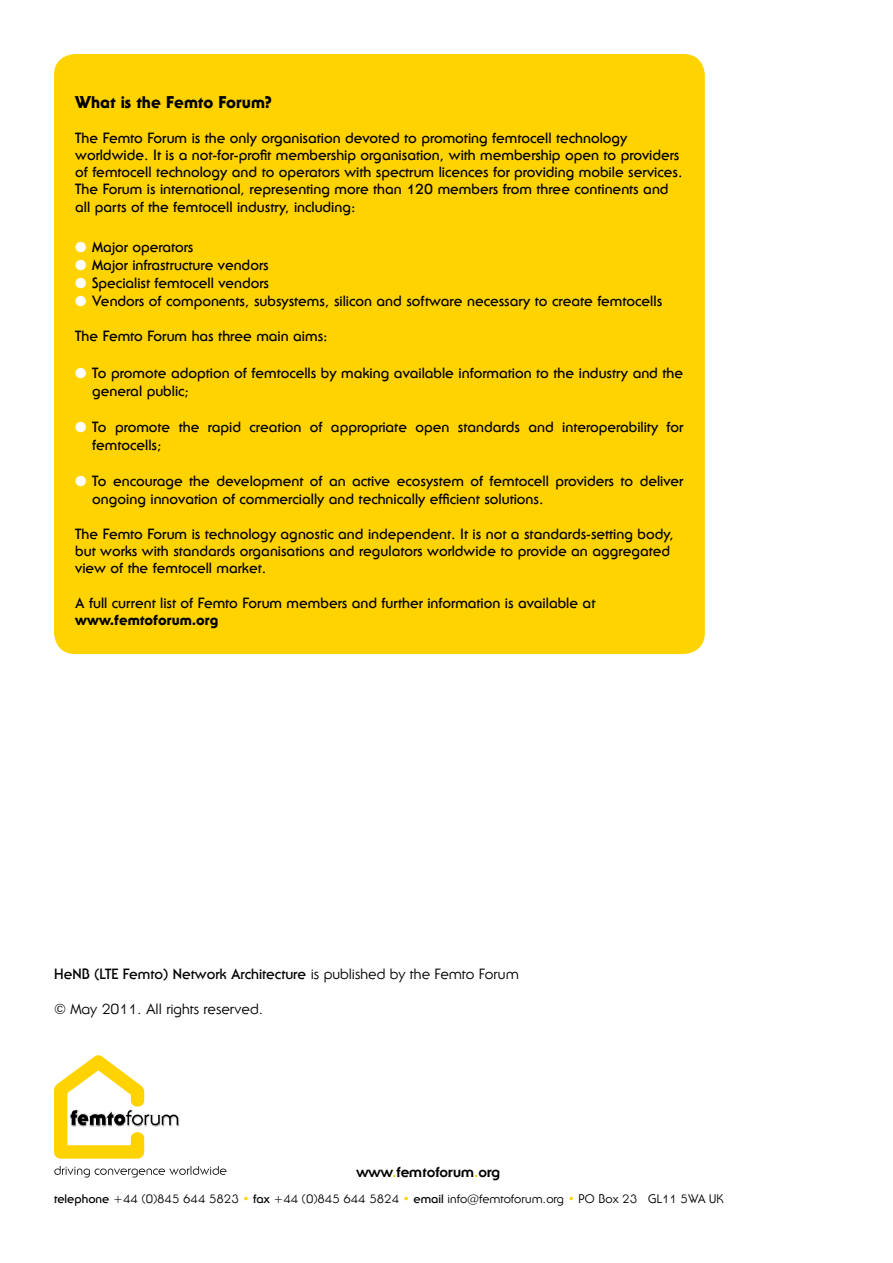
<style>
.page{position:relative;width:893px;height:1263px;background:#fff}
.page>*{position:absolute;margin:0;border:0;box-sizing:border-box;transform-origin:0 0}
.t1{font:800 16.5px "Serif Gothic IT Cby BT";color:#000}
.t2{font:700 14.4px/17.2px "Serif Gothic IT Cby BT";color:#000}
.t3{font:14.4px "Serif Gothic IT Cby BT";color:#000}
.t4{font:800 14.4px "Serif Gothic IT Cby BT";color:#000}
.t5{font:800 14.4px "Serif Gothic IT Cby BT";color:#000}
.t6{font:12px "Serif Gothic IT Cby BT";color:#000}
.s1{color:#fff}
.s2{font-weight:400}
.s3{color:#ffd300}
.s4{font-weight:700}
.s5{font-weight:700;color:#ffd300}
</style>
<div class="page">
<svg style="left:54px;top:1166px;width:173px;height:11px"></svg>
<svg style="left:54px;top:1055px;width:125px;height:104px"></svg>
<div style="left:54px;top:54px;width:651px;height:600px;background:#ffd300;border-radius:21px"></div>
<p class="t1" style="left:75px;top:92px;width:198px">What is the Femto Forum?</p>
<p class="t2" style="left:75px;top:129px;width:609px">The Femto Forum is the only organisation devoted to promoting femtocell technology worldwide. It is a not-for-profit membership organisation, with membership open to providers of femtocell technology and to operators with spectrum licences for providing mobile services.<br>The Forum is international, representing more than 120 members from three continents and all parts of the femtocell industry, including:</p>
<p class="t2" style="left:75px;top:238px;width:120px"><span class="s1">●</span> Major operators</p>
<p class="t2" style="left:75px;top:256px;width:195px"><span class="s1">●</span> Major infrastructure vendors</p>
<p class="t2" style="left:75px;top:274px;width:195px"><span class="s1">●</span> Specialist femtocell vendors</p>
<p class="t2" style="left:75px;top:292px;width:588px"><span class="s1">●</span> Vendors of components, subsystems, silicon and software necessary to create femtocells</p>
<p class="t2" style="left:75px;top:327px;width:254px">The Femto Forum has three main aims:</p>
<p class="t2" style="left:92px;top:364px;width:592px;line-height:18px;text-indent:-17px"><span class="s1">●</span> To promote adoption of femtocells by making available information to the industry and the general public;</p>
<p class="t2" style="left:92px;top:418px;width:592px;line-height:18px;text-indent:-17px"><span class="s1">●</span> To promote the rapid creation of appropriate open standards and interoperability for femtocells;</p>
<p class="t2" style="left:92px;top:472px;width:592px;line-height:18px;text-indent:-17px"><span class="s1">●</span> To encourage the development of an active ecosystem of femtocell providers to deliver ongoing innovation of commercially and technically efficient solutions.</p>
<p class="t2" style="left:75px;top:525px;width:600px">The Femto Forum is technology agnostic and independent. It is not a standards-setting body, but works with standards organisations and regulators worldwide to provide an aggregated view of the femtocell market.</p>
<p class="t2" style="left:75px;top:594px;width:522px">A full current list of Femto Forum members and further information is available at</p>
<p class="t5" style="left:75px;top:611px;width:145px">www.femtoforum.org</p>
<p class="t2" style="left:54px;top:965px;width:466px">HeNB (LTE Femto) Network Architecture <span class="s2">is published by the Femto Forum</span></p>
<p class="t3" style="left:54px;top:999px;width:211px">© May 2011. All rights reserved.</p>
<p class="t4" style="left:356px;top:1162px;width:145px">www<span class="s3">.</span>femtoforum<span class="s3">.</span>org</p>
<p class="t6" style="left:54px;top:1191px;width:671px"><span class="s4">telephone</span> +44 (0)845 644 5823 <span class="s5">•</span> <span class="s4">fax</span> +44 (0)845 644 5824 <span class="s5">•</span> <span class="s4">email</span> info@femtoforum.org <span class="s5">•</span> PO Box 23 GL11 5WA UK</p>
</div>
